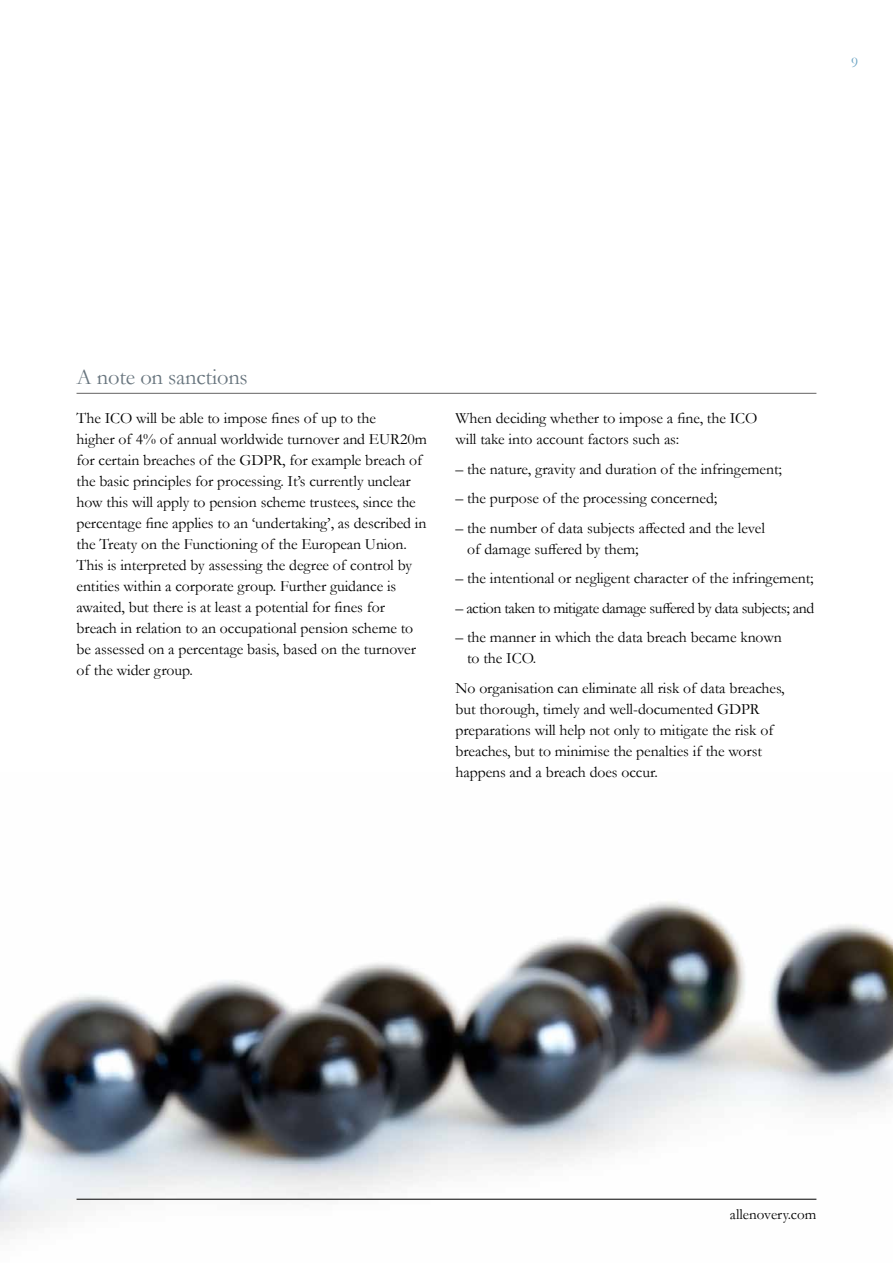
<style>
.page{position:relative;width:893px;height:1263px;background:#fff}
.page>*{position:absolute;margin:0;border:0;box-sizing:border-box;transform-origin:0 0}
.t1{font:22.5px "Garamond AO";letter-spacing:-.01em;color:#68757e}
.t2{font:15.75px/21px "Garamond AO";letter-spacing:-.005em;color:#000}
.t3{font:15.75px "Garamond AO";letter-spacing:-.03em;color:#000}
.t4{font:15px "Garamond AO";color:#000}
.t5{font:15px "Garamond AO";color:#69a2c2}
</style>
<div class="page">
<img style="left:0;top:901px;width:893px;height:335px">
<hr style="left:77px;top:1199px;width:739px;height:1px;background:#000">
<hr style="left:77px;top:393px;width:739px;height:1px;background:#646363">
<p class="t5" style="left:851px;top:52px;width:9px">9</p>
<h1 class="t1" style="left:77px;top:362px;width:173px">A note on sanctions</h1>
<p class="t2" style="left:77px;top:407px;width:352px">The ICO will be able to impose fines of up to the<br>higher of 4% of annual worldwide turnover and EUR20m for certain breaches of the GDPR, for example breach of the basic principles for processing. It’s currently unclear how this will apply to pension scheme trustees, since the percentage fine applies to an ‘undertaking’, as described in the Treaty on the Functioning of the European Union.<br>This is interpreted by assessing the degree of control by entities within a corporate group. Further guidance is awaited, but there is at least a potential for fines for breach in relation to an occupational pension scheme to be assessed on a percentage basis, based on the turnover of the wider group.</p>
<p class="t2" style="left:455px;top:407px;width:303px">When deciding whether to impose a fine, the ICO will take into account factors such as:</p>
<p class="t2" style="left:455px;top:458px;width:328px">– the nature, gravity and duration of the infringement;</p>
<p class="t2" style="left:455px;top:487px;width:263px">– the purpose of the processing concerned;</p>
<p class="t2" style="left:467px;top:517px;width:299px;text-indent:-12px">– the number of data subjects affected and the level of damage suffered by them;</p>
<p class="t2" style="left:455px;top:567px;width:360px">– the intentional or negligent character of the infringement;</p>
<p class="t3" style="left:455px;top:597px;width:360px">– action taken to mitigate damage suffered by data subjects; and</p>
<p class="t2" style="left:467px;top:626px;width:316px;text-indent:-12px">– the manner in which the data breach became known to the ICO.</p>
<p class="t2" style="left:455px;top:677px;width:331px">No organisation can eliminate all risk of data breaches, but thorough, timely and well-documented GDPR preparations will help not only to mitigate the risk of breaches, but to minimise the penalties if the worst happens and a breach does occur.</p>
<p class="t4" style="left:730px;top:1204px;width:88px">allenovery.com</p>
</div>
